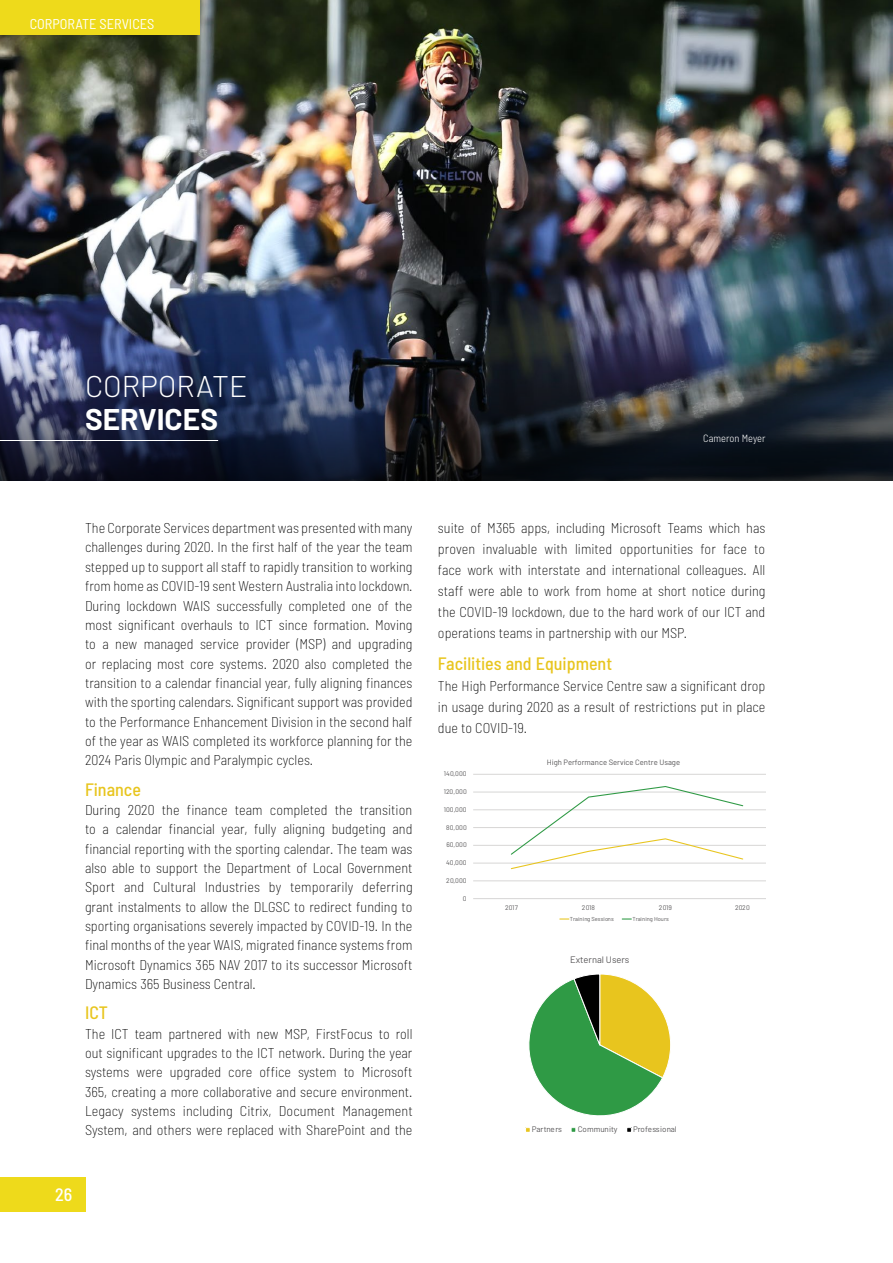
<style>
.page{position:relative;width:893px;height:1263px;background:#fff}
.page>*{position:absolute;margin:0;border:0;box-sizing:border-box;transform-origin:0 0}
.t1{font:300 30px "Barlow";color:#fff}
.t2{font:700 30px "Barlow";color:#fff}
.t3{font:500 semi-condensed 18px "Barlow";color:#e8c51e}
.t4{font:500 semi-condensed 18px "Barlow";color:#fff}
.t5{font:200 semi-condensed 14.25px/19.4px "Barlow";color:#000;text-align:justify}
.t6{font:semi-condensed 14.25px "Barlow";color:#fff}
.t7{font:300 semi-condensed 10.5px "Barlow";color:#fff}
.t8{font:9.45px "Barlow";color:#575557}
.t9{font:8.1px "Barlow";letter-spacing:-.01em;color:#575557}
.t10{font:7.65px "Barlow";color:#575557}
.t11{font:6.75px "Barlow";letter-spacing:.005em;color:#575557}
.t12{font:5.7px "Barlow";letter-spacing:.005em;color:#575557}
</style>
<div class="page">
<img style="left:0;top:0;width:893px;height:353px">
<img style="left:0;top:353px;width:893px;height:127px">
<hr style="left:0;top:440px;width:218px;height:1px;background:#fff">
<svg style="left:525px;top:974px;width:146px;height:158px"></svg>
<hr style="left:473px;top:880px;width:292px;height:1px;background:#d7d6d5">
<hr style="left:473px;top:863px;width:292px;height:1px;background:#d7d6d5">
<hr style="left:473px;top:845px;width:292px;height:1px;background:#d7d6d5">
<hr style="left:473px;top:827px;width:292px;height:1px;background:#d7d6d5">
<hr style="left:473px;top:809px;width:292px;height:1px;background:#d7d6d5">
<hr style="left:473px;top:792px;width:292px;height:1px;background:#d7d6d5">
<hr style="left:473px;top:774px;width:292px;height:1px;background:#d7d6d5">
<hr style="left:473px;top:898px;width:292px;height:1px;background:#d7d6d5">
<svg style="left:510px;top:786px;width:234px;height:84px"></svg>
<div style="left:0;top:0;width:200px;height:34px;background:#eeda1b"></div>
<div style="left:0;top:1178px;width:85px;height:34px;background:#eeda1b"></div>
<p class="t6" style="left:30px;top:15px;width:126px">CORPORATE SERVICES</p>
<h1 class="t1" style="left:85px;top:367px;width:164px">CORPORATE</h1>
<h1 class="t2" style="left:85px;top:400px;width:135px">SERVICES</h1>
<p class="t7" style="left:703px;top:432px;width:64px">Cameron Meyer</p>
<p class="t5" style="left:85px;top:518px;width:329px">The Corporate Services department was presented with many challenges during 2020. In the first half of the year the team stepped up to support all staff to rapidly transition to working from home as COVID-19 sent Western Australia into lockdown.<br>During lockdown WAIS successfully completed one of the most significant overhauls to ICT since formation. Moving to a new managed service provider (MSP) and upgrading or replacing most core systems. 2020 also completed the transition to a calendar financial year, fully aligning finances with the sporting calendars. Significant support was provided to the Performance Enhancement Division in the second half of the year as WAIS completed its workforce planning for the 2024 Paris Olympic and Paralympic cycles.</p>
<p class="t3" style="left:85px;top:778px;width:57px">Finance</p>
<p class="t5" style="left:85px;top:800px;width:329px">During 2020 the finance team completed the transition to a calendar financial year, fully aligning budgeting and financial reporting with the sporting calendar. The team was also able to support the Department of Local Government Sport and Cultural Industries by temporarily deferring grant instalments to allow the DLGSC to redirect funding to sporting organisations severely impacted by COVID-19. In the final months of the year WAIS, migrated finance systems from Microsoft Dynamics 365 NAV 2017 to its successor Microsoft Dynamics 365 Business Central.</p>
<p class="t3" style="left:85px;top:1001px;width:24px">ICT</p>
<p class="t5" style="left:85px;top:1023px;width:329px">The ICT team partnered with new MSP, FirstFocus to roll out significant upgrades to the ICT network. During the year systems were upgraded core office system to Microsoft 365, creating a more collaborative and secure environment.<br>Legacy systems including Citrix, Document Management System, and others were replaced with SharePoint and the</p>
<p class="t4" style="left:55px;top:1183px;width:19px">26</p>
<p class="t5" style="left:438px;top:517px;width:329px;line-height:21px">suite of M365 apps, including Microsoft Teams which has proven invaluable with limited opportunities for face to face work with interstate and international colleagues. All staff were able to work from home at short notice during the COVID-19 lockdown, due to the hard work of our ICT and operations teams in partnership with our MSP.</p>
<p class="t3" style="left:438px;top:652px;width:176px">Facilities and Equipment</p>
<p class="t5" style="left:438px;top:675px;width:329px;line-height:21px">The High Performance Service Centre saw a significant drop in usage during 2020 as a result of restrictions put in place due to COVID-19.</p>
<p class="t11" style="left:444px;top:770px;width:24px">140,000</p>
<p class="t11" style="left:444px;top:787px;width:24px">120,000</p>
<p class="t11" style="left:444px;top:805px;width:24px">100,000</p>
<p class="t11" style="left:446px;top:823px;width:22px">80,000</p>
<p class="t11" style="left:446px;top:841px;width:22px">60,000</p>
<p class="t11" style="left:446px;top:859px;width:22px">40,000</p>
<p class="t11" style="left:446px;top:876px;width:22px">20,000</p>
<p class="t11" style="left:463px;top:894px;width:5px">0</p>
<p class="t10" style="left:547px;top:758px;width:135px">High Performance Service Centre Usage</p>
<p class="t11" style="left:505px;top:903px;width:14px">2017</p>
<p class="t11" style="left:582px;top:903px;width:15px">2018</p>
<p class="t11" style="left:659px;top:903px;width:15px">2019</p>
<p class="t11" style="left:735px;top:903px;width:16px">2020</p>
<p class="t12" style="left:570px;top:915px;width:46px">Training Sessions</p>
<p class="t12" style="left:632px;top:915px;width:38px">Training Hours</p>
<p class="t8" style="left:570px;top:954px;width:61px">External Users</p>
<p class="t9" style="left:532px;top:1124px;width:32px">Partners</p>
<p class="t9" style="left:578px;top:1124px;width:41px">Community</p>
<p class="t9" style="left:633px;top:1124px;width:45px">Professional</p>
</div>
